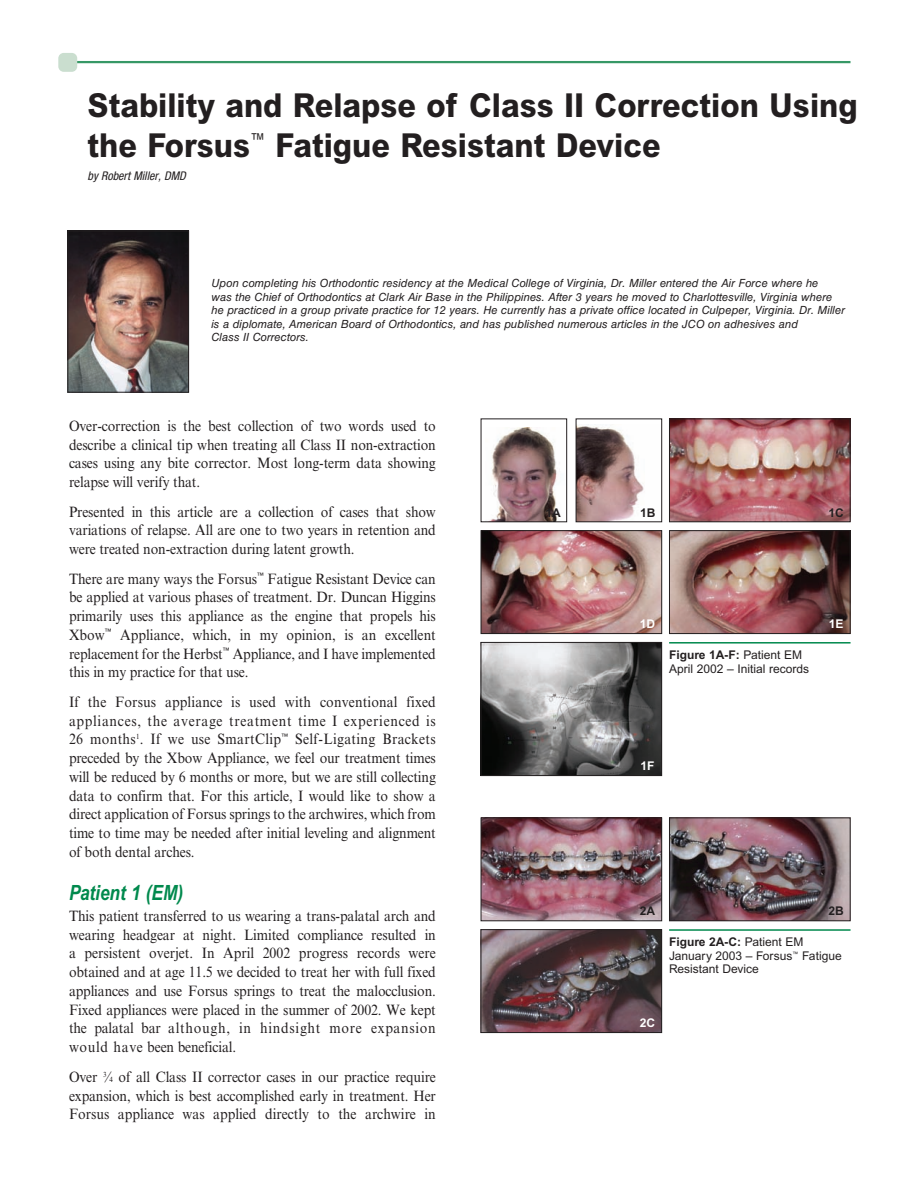
<style>
.page{position:relative;width:918px;height:1188px;background:#fff}
.page>*{position:absolute;margin:0;border:0;box-sizing:border-box;transform-origin:0 0}
.t1{font:800 33px/39.8px "Arial";color:#231f20;scale:.92 1}
.t2{font:italic 700 21px "Arial Narrow";color:#00894d}
.t3{font:15px/18.8px "Times New Roman MT Std";letter-spacing:-.01em;color:#231f20;text-align:justify;scale:.92 1}
.t4{font:12px/13.5px "Arial";color:#231f20}
.t5{font:italic condensed 12px "Helvetica Neue LT Std";color:#231f20}
.t6{font:700 12px "Arial";color:#231f20}
.t7{font:700 12px "Arial";color:#fff}
.t8{font:italic 11.25px/13.5px "Helvetica LT Std";color:#231f20}
.s1{font-size:7.5px}
.s2{font-weight:700}
</style>
<div class="page">
<hr style="left:68px;top:61px;width:782px;height:2px;background:#369866">
<div style="left:58px;top:53px;width:19px;height:19px;background:#cadecf;border-radius:5px"></div>
<img style="left:70px;top:233px;width:117px;height:158px">
<div style="left:68px;top:231px;width:121px;height:162px;border:1px solid #231f20"></div>
<img style="left:671px;top:420px;width:178px;height:100px">
<div style="left:669px;top:418px;width:182px;height:104px;border:1px solid #231f20"></div>
<img style="left:491px;top:427px;width:68px;height:93px">
<div style="left:481px;top:418px;width:86px;height:104px;border:1px solid #231f20"></div>
<img style="left:483px;top:532px;width:177px;height:100px">
<div style="left:481px;top:530px;width:181px;height:104px;border:1px solid #231f20"></div>
<hr style="left:669px;top:642px;width:182px;height:2px;background:#00894d">
<img style="left:578px;top:424px;width:66px;height:96px">
<div style="left:576px;top:418px;width:86px;height:104px;border:1px solid #231f20"></div>
<img style="left:671px;top:532px;width:178px;height:100px">
<div style="left:669px;top:530px;width:182px;height:104px;border:1px solid #231f20"></div>
<img style="left:483px;top:644px;width:177px;height:130px">
<div style="left:481px;top:642px;width:181px;height:134px;border:1px solid #231f20"></div>
<img style="left:483px;top:820px;width:177px;height:99px">
<div style="left:481px;top:818px;width:181px;height:103px;border:1px solid #231f20"></div>
<hr style="left:669px;top:929px;width:182px;height:2px;background:#00894d">
<img style="left:671px;top:820px;width:178px;height:99px">
<div style="left:669px;top:818px;width:182px;height:103px;border:1px solid #231f20"></div>
<img style="left:483px;top:931px;width:177px;height:100px">
<div style="left:481px;top:929px;width:181px;height:104px;border:1px solid #231f20"></div>
<h1 class="t1" style="left:88px;top:89px;width:839px">Stability and Relapse of Class II Correction Using the Forsus<sup>™</sup> Fatigue Resistant Device</h1>
<p class="t5" style="left:88px;top:169px;width:100px">by Robert Miller, DMD</p>
<p class="t8" style="left:212px;top:278px;width:635px">Upon completing his Orthodontic residency at the Medical College of Virginia, Dr. Miller entered the Air Force where he<br>was the Chief of Orthodontics at Clark Air Base in the Philippines. After 3 years he moved to Charlottesville, Virginia where he practiced in a group private practice for 12 years. He currently has a private office located in Culpeper, Virginia. Dr. Miller is a diplomate, American Board of Orthodontics, and has published numerous articles in the JCO on adhesives and<br>Class II Correctors.</p>
<p class="t3" style="left:69px;top:418px;width:400px">Over-correction is the best collection of two words used to describe a clinical tip when treating all Class II non-extraction cases using any bite corrector. Most long-term data showing relapse will verify that.</p>
<p class="t3" style="left:69px;top:503px;width:400px">Presented in this article are a collection of cases that show variations of relapse. All are one to two years in retention and were treated non-extraction during latent growth.</p>
<p class="t3" style="left:69px;top:570px;width:400px">There are many ways the Forsus<sup>™</sup> Fatigue Resistant Device can be applied at various phases of treatment. Dr. Duncan Higgins primarily uses this appliance as the engine that propels his Xbow<sup>™</sup> Appliance, which, in my opinion, is an excellent replacement for the Herbst<sup>™</sup> Appliance, and I have implemented this in my practice for that use.</p>
<p class="t3" style="left:69px;top:694px;width:400px">If the Forsus appliance is used with conventional fixed appliances, the average treatment time I experienced is 26 months<sup>1</sup>. If we use SmartClip<sup>™</sup> Self-Ligating Brackets preceded by the Xbow Appliance, we feel our treatment times will be reduced by 6 months or more, but we are still collecting data to confirm that. For this article, I would like to show a direct application of Forsus springs to the archwires, which from time to time may be needed after initial leveling and alignment of both dental arches.</p>
<h2 class="t2" style="left:69px;top:884px;width:116px">Patient 1 (EM)</h2>
<p class="t3" style="left:69px;top:908px;width:400px">This patient transferred to us wearing a trans-palatal arch and wearing headgear at night. Limited compliance resulted in a persistent overjet. In April 2002 progress records were obtained and at age 11.5 we decided to treat her with full fixed appliances and use Forsus springs to treat the malocclusion.<br>Fixed appliances were placed in the summer of 2002. We kept the palatal bar although, in hindsight more expansion would have been beneficial.</p>
<p class="t3" style="left:69px;top:1069px;width:400px">Over <sup>3</sup>⁄<span class="s1">4</span> of all Class II corrector cases in our practice require expansion, which is best accomplished early in treatment. Her Forsus appliance was applied directly to the archwire in</p>
<p class="t6" style="left:545px;top:508px;width:17px">1A</p>
<p class="t6" style="left:640px;top:508px;width:17px">1B</p>
<p class="t6" style="left:828px;top:508px;width:17px">1C</p>
<p class="t7" style="left:640px;top:619px;width:17px">1D</p>
<p class="t7" style="left:829px;top:619px;width:16px">1E</p>
<p class="t4" style="left:669px;top:649px;width:141px"><span class="s2">Figure 1A-F:</span> Patient EM<br>April 2002 – Initial records</p>
<p class="t7" style="left:641px;top:761px;width:15px">1F</p>
<p class="t6" style="left:640px;top:906px;width:17px">2A</p>
<p class="t6" style="left:828px;top:906px;width:17px">2B</p>
<p class="t4" style="left:669px;top:937px;width:174px"><span class="s2">Figure 2A-C:</span> Patient EM<br>January 2003 – Forsus<sup>™</sup> Fatigue<br>Resistant Device</p>
<p class="t7" style="left:640px;top:1019px;width:17px">2C</p>
</div>
